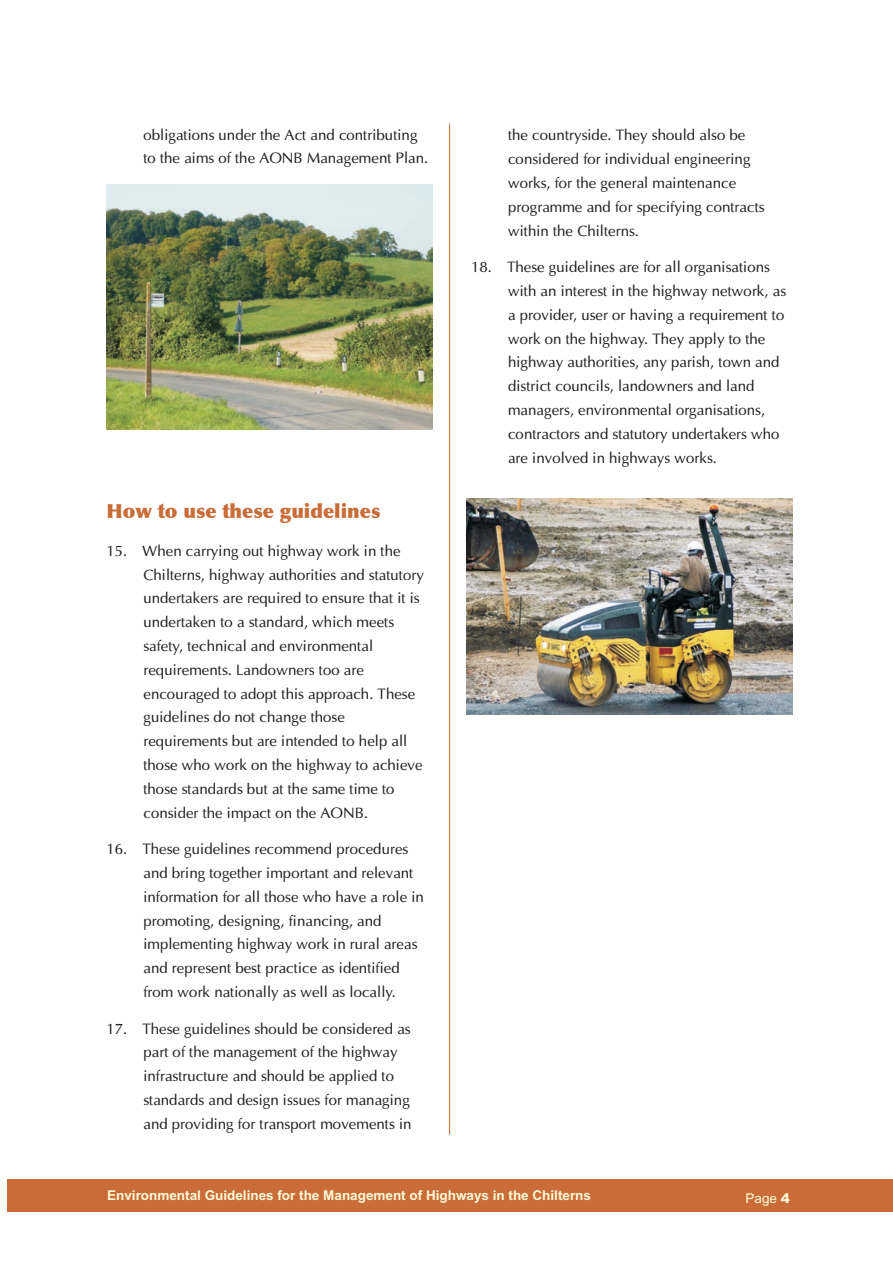
<style>
.page{position:relative;width:893px;height:1263px;background:#fff}
.page>*{position:absolute;margin:0;border:0;box-sizing:border-box;transform-origin:0 0}
.t1{font:700 19.5px "Optima";color:#c96c38}
.t2{font:15px/23.9px "Optima";color:#231f20}
.t3{font:700 13.5px "Arial";color:#fffbd6}
.t4{font:13.5px "Arial";color:#fffbd6}
.s1{font-weight:900;font-style:italic}
</style>
<div class="page">
<div style="left:8px;top:1179px;width:885px;height:32px;background:#c96c38"></div>
<hr style="left:449px;top:123px;width:1px;height:1012px;background:#c96c38">
<img style="left:106px;top:185px;width:326px;height:245px">
<img style="left:467px;top:498px;width:326px;height:216px">
<p class="t2" style="left:143px;top:124px;width:286px">obligations under the Act and contributing to the aims of the AONB Management Plan.</p>
<h1 class="t1" style="left:106px;top:499px;width:275px">How to use these guidelines</h1>
<p class="t2" style="left:143px;top:540px;width:282px;text-indent:-37px">15. When carrying out highway work in the Chilterns, highway authorities and statutory undertakers are required to ensure that it is undertaken to a standard, which meets safety, technical and environmental requirements. Landowners too are encouraged to adopt this approach. These guidelines do not change those requirements but are intended to help all those who work on the highway to achieve those standards but at the same time to consider the impact on the AONB.</p>
<p class="t2" style="left:143px;top:838px;width:282px;text-indent:-37px">16. These guidelines recommend procedures and bring together important and relevant information for all those who have a role in promoting, designing, financing, and implementing highway work in rural areas and represent best practice as identified from work nationally as well as locally.</p>
<p class="t2" style="left:143px;top:1018px;width:270px;text-indent:-37px">17. These guidelines should be considered as part of the management of the highway infrastructure and should be applied to standards and design issues for managing and providing for transport movements in</p>
<p class="t2" style="left:508px;top:125px;width:258px">the countryside. They should also be considered for individual engineering works, for the general maintenance programme and for specifying contracts within the Chilterns.</p>
<p class="t2" style="left:508px;top:256px;width:280px;text-indent:-37px">18. These guidelines are for all organisations with an interest in the highway network, as a provider, user or having a requirement to work on the highway. They apply to the highway authorities, any parish, town and district councils, landowners and land managers, environmental organisations, contractors and statutory undertakers who are involved in highways works.</p>
<p class="t3" style="left:107px;top:1190px;width:485px">Environmental Guidelines for the Management of Highways in the Chilterns</p>
<p class="t4" style="left:746px;top:1193px;width:46px">Page <span class="s1">4</span></p>
</div>
